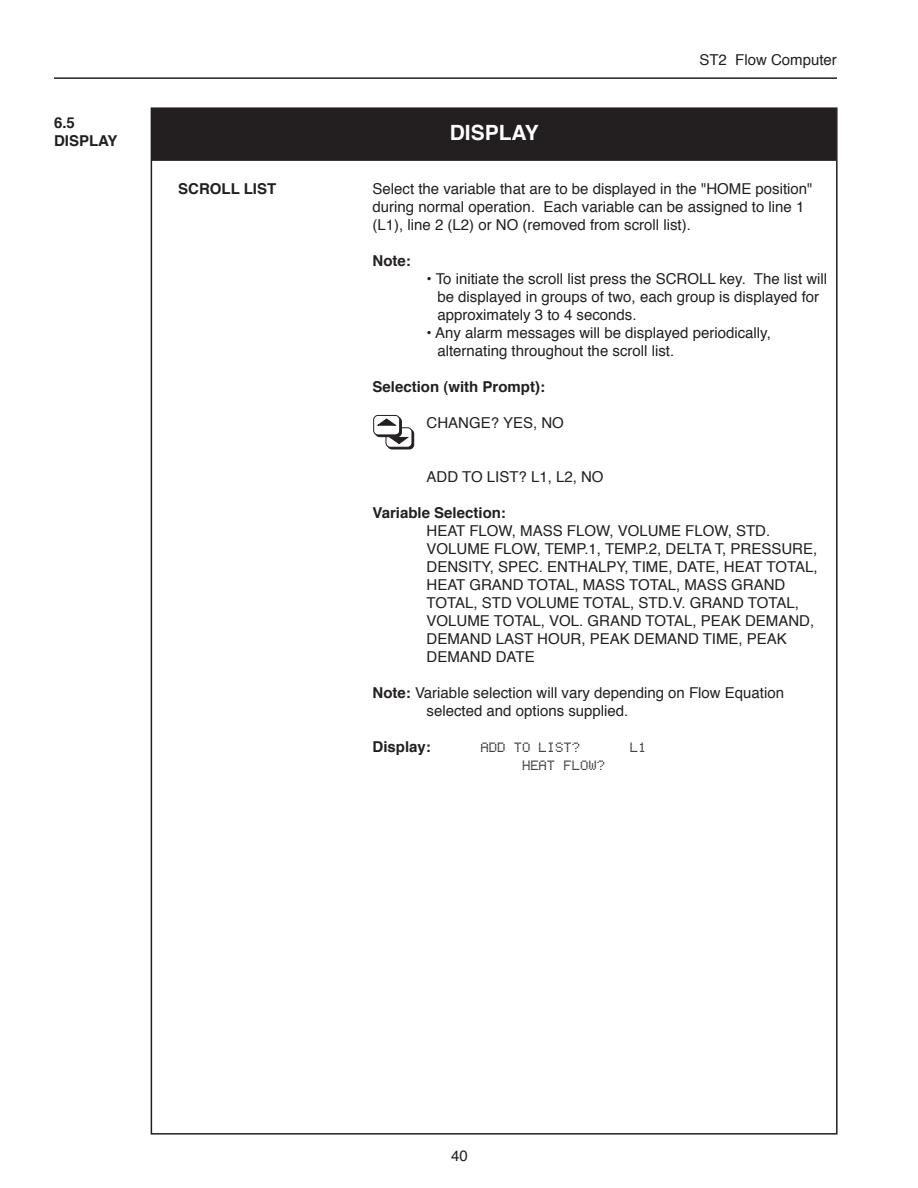
<style>
.page{position:relative;width:918px;height:1188px;background:#fff}
.page>*{position:absolute;margin:0;border:0;box-sizing:border-box;transform-origin:0 0}
.t1{font:700 21px "Helvetica";color:#fff}
.t2{font:15px/18px "Helvetica";color:#231f20}
.t3{font:700 15px "Helvetica";color:#231f20}
.t4{font:15px "Bubbledot ICG Fine Positive";color:#231f20}
.s1{font-weight:700}
</style>
<div class="page">
<div style="left:152px;top:109px;width:683px;height:51px;background:#231f20"></div>
<div style="left:151px;top:108px;width:685px;height:53px;border:2px solid #231f20"></div>
<hr style="left:54px;top:77px;width:783px;height:2px;background:#231f20">
<div style="left:388px;top:430px;width:26px;height:19px;background:#2c2829;border-radius:4px"></div>
<div style="left:388px;top:429px;width:26px;height:20px;border:1px solid #231f20;border-radius:4px"></div>
<div style="left:386px;top:428px;width:26px;height:19px;background:#fff;border-radius:4px"></div>
<div style="left:386px;top:428px;width:26px;height:19px;border:1px solid #231f20;border-radius:4px"></div>
<svg style="left:389px;top:437px;width:19px;height:7px"></svg>
<div style="left:375px;top:417px;width:26px;height:20px;background:#231f20;border-radius:4px"></div>
<div style="left:375px;top:417px;width:27px;height:20px;border:1px solid #231f20;border-radius:4px"></div>
<div style="left:374px;top:415px;width:26px;height:20px;background:#fff;border-radius:4px"></div>
<div style="left:374px;top:415px;width:26px;height:20px;border:1px solid #231f20;border-radius:4px"></div>
<svg style="left:378px;top:419px;width:18px;height:7px"></svg>
<p class="t3" style="left:54px;top:111px;width:22px">6.5</p>
<p class="t3" style="left:54px;top:129px;width:65px">DISPLAY</p>
<p class="t3" style="left:178px;top:176px;width:100px">SCROLL LIST</p>
<p class="t1" style="left:450px;top:115px;width:91px">DISPLAY</p>
<p class="t2" style="left:699px;top:51px;width:139px">ST2 Flow Computer</p>
<p class="t2" style="left:373px;top:180px;width:442px">Select the variable that are to be displayed in the "HOME position" during normal operation. Each variable can be assigned to line 1 (L1), line 2 (L2) or NO (removed from scroll list).</p>
<p class="t3" style="left:373px;top:248px;width:40px">Note:</p>
<p class="t2" style="left:437px;top:270px;width:391px;text-indent:-11px">• To initiate the scroll list press the SCROLL key. The list will be displayed in groups of two, each group is displayed for approximately 3 to 4 seconds.</p>
<p class="t2" style="left:437px;top:324px;width:335px;text-indent:-11px">• Any alarm messages will be displayed periodically, alternating throughout the scroll list.</p>
<p class="t3" style="left:373px;top:374px;width:174px">Selection (with Prompt):</p>
<p class="t2" style="left:427px;top:414px;width:139px">CHANGE? YES, NO</p>
<p class="t2" style="left:427px;top:468px;width:179px">ADD TO LIST? L1, L2, NO</p>
<p class="t3" style="left:373px;top:500px;width:135px">Variable Selection:</p>
<p class="t2" style="left:427px;top:522px;width:392px">HEAT FLOW, MASS FLOW, VOLUME FLOW, STD.<br>VOLUME FLOW, TEMP.1, TEMP.2, DELTA T, PRESSURE, DENSITY, SPEC. ENTHALPY, TIME, DATE, HEAT TOTAL, HEAT GRAND TOTAL, MASS TOTAL, MASS GRAND TOTAL, STD VOLUME TOTAL, STD.V. GRAND TOTAL, VOLUME TOTAL, VOL. GRAND TOTAL, PEAK DEMAND, DEMAND LAST HOUR, PEAK DEMAND TIME, PEAK DEMAND DATE</p>
<p class="t2" style="left:427px;top:684px;width:359px;text-indent:-54px"><span class="s1">Note:</span> Variable selection will vary depending on Flow Equation selected and options supplied.</p>
<p class="t3" style="left:373px;top:734px;width:60px">Display:</p>
<p class="t4" style="left:481px;top:740px;width:101px">ADD TO LIST?</p>
<p class="t4" style="left:630px;top:740px;width:18px">L1</p>
<p class="t4" style="left:522px;top:758px;width:84px">HEAT FLOW?</p>
<p class="t2" style="left:451px;top:1147px;width:18px">40</p>
</div>
